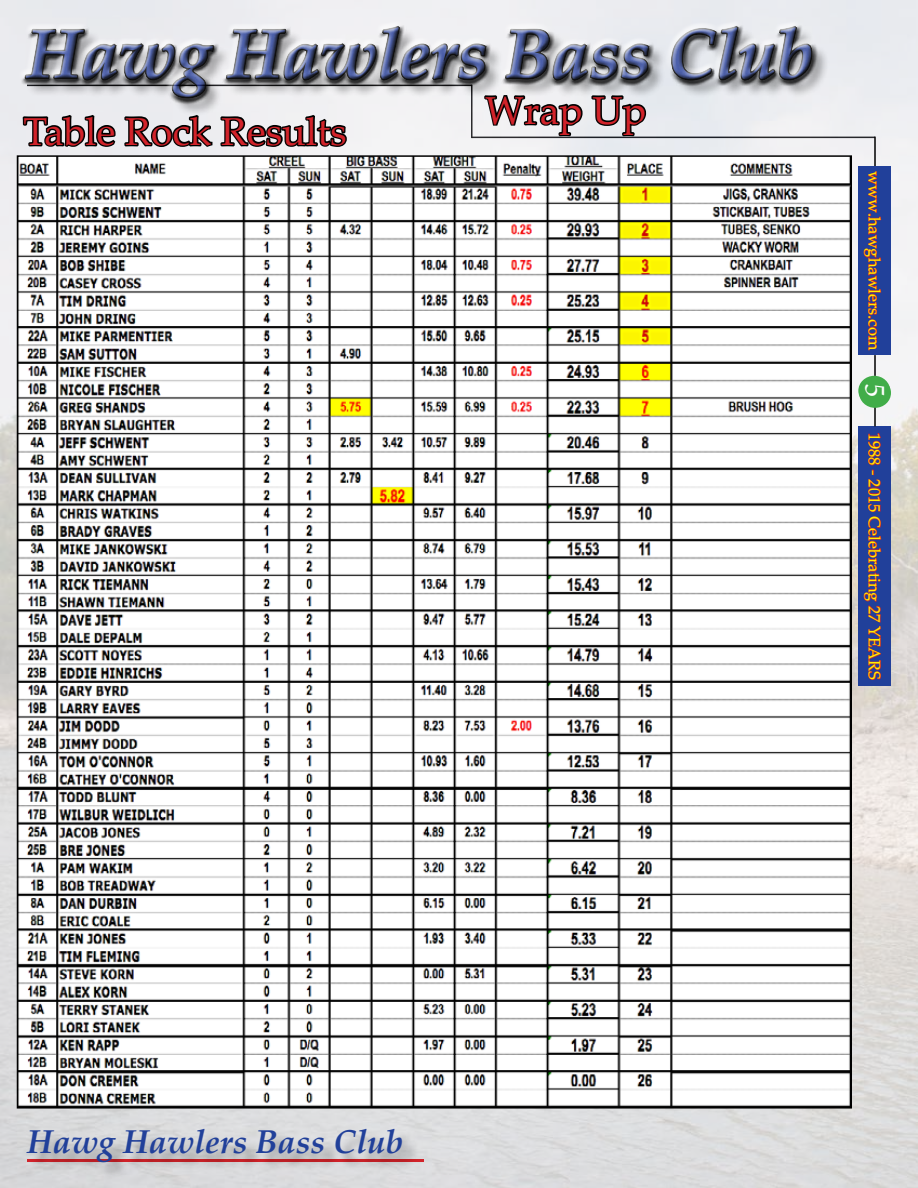
<style>
.page{position:relative;width:918px;height:1188px;background:#fff}
.page>*{position:absolute;margin:0;border:0;box-sizing:border-box;transform-origin:0 0}
.t1{font:italic 700 69px "Palatino Linotype";color:#364ca0}
.t2{font:39px "Palatino Linotype";color:#d2232a}
.t3{font:italic 700 33px "Palatino Linotype";color:#21409a}
.t4{font:30px "Minion Pro";color:#fff}
.t5{font:16.5px "Palatino Linotype";color:#fff200}
</style>
<div class="page">
<img style="left:0;top:0;width:918px;height:1188px">
<hr style="left:27px;top:1159px;width:397px;height:3px;background:#d2232a">
<div style="left:29px;top:1131px;width:391px;height:49px;background:#000;opacity:.32"></div>
<div style="left:0;top:0;width:916px;height:117px;background:#eaebf0"></div>
<div style="left:21px;top:24px;width:797px;height:80px;background:#000;opacity:.75"></div>
<hr style="left:472px;top:137px;width:403px;height:1px;background:#000">
<hr style="left:874px;top:137px;width:2px;height:31px;background:#000">
<div style="left:859px;top:167px;width:32px;height:188px;background:#21409a"></div>
<svg style="left:863px;top:171px;width:19px;height:180px"></svg>
<div style="left:859px;top:426px;width:32px;height:260px;background:#21409a"></div>
<svg style="left:864px;top:433px;width:18px;height:247px"></svg>
<hr style="left:874px;top:355px;width:2px;height:21px;background:#000">
<hr style="left:874px;top:406px;width:2px;height:20px;background:#000">
<svg style="left:859px;top:378px;width:32px;height:30px"></svg>
<img style="left:20px;top:158px;width:829px;height:948px">
<div style="left:858px;top:376px;width:32px;height:30px;background:#41ad49;border-radius:50%"></div>
<svg style="left:21px;top:22px;width:630px;height:130px"></svg>
<h1 class="t1" style="left:27px;top:5px;width:788px">Hawg Hawlers Bass Club</h1>
<h2 class="t2" style="left:485px;top:83px;width:162px">Wrap Up</h2>
<h2 class="t2" style="left:24px;top:104px;width:325px">Table Rock Results</h2>
<p class="t5" style="left:886px;top:171px;width:180px;rotate:90deg">www.hawghawlers.com</p>
<h3 class="t4" style="left:895px;top:383px;width:16px;rotate:90deg">5</h3>
<p class="t5" style="left:886px;top:433px;width:249px;rotate:90deg">1988 - 2015 Celebrating 27 YEARS</p>
<h3 class="t3" style="left:27px;top:1119px;width:378px">Hawg Hawlers Bass Club</h3>
</div>
